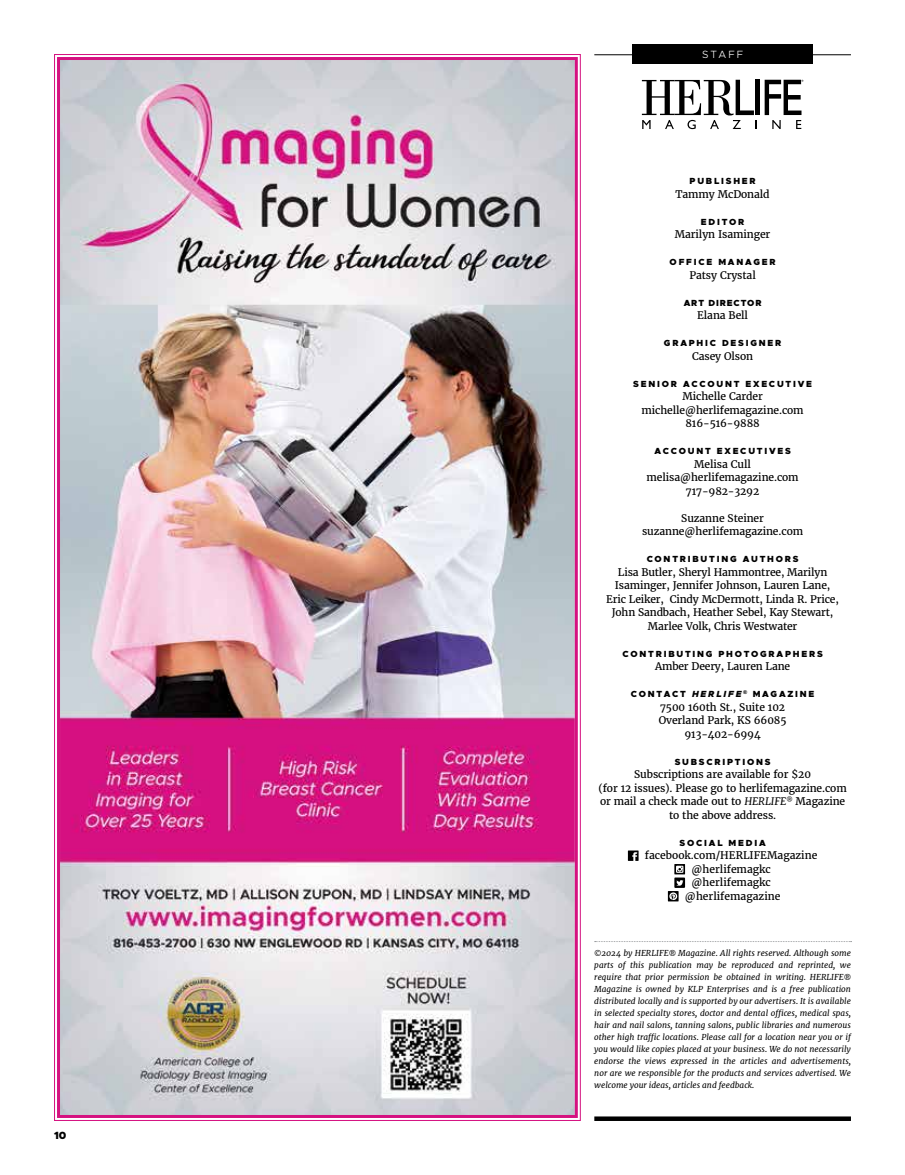
<style>
.page{position:relative;width:905px;height:1175px;background:#fff}
.page>*{position:absolute;margin:0;border:0;box-sizing:border-box;transform-origin:0 0}
.t1{font:300 10.5px "Metropolis";letter-spacing:.2em;color:#fff}
.t2{font:900 10.5px "Metropolis";color:#000}
.t3{font:10.35px/13.5px "Merriweather";letter-spacing:-.01em;color:#000;text-align:center}
.t4{font:900 8.85px "Metropolis";letter-spacing:.2em;color:#000}
.t5{font:900 8.85px "Metropolis";letter-spacing:.1em;color:#000}
.t6{font:italic 8.25px/12px "Merriweather";color:#000;text-align:justify}
.s1{font-style:italic}
</style>
<div class="page">
<svg style="left:628px;top:850px;width:10px;height:11px"></svg>
<svg style="left:668px;top:864px;width:17px;height:37px"></svg>
<svg style="left:594px;top:1116px;width:256px;height:4px"></svg>
<hr style="left:594px;top:54px;width:256px;height:1px;background:#000">
<div style="left:632px;top:44px;width:180px;height:20px;background:#000"></div>
<div style="left:755px;top:80px;width:5px;height:35px;background:#000"></div>
<svg style="left:642px;top:80px;width:114px;height:49px"></svg>
<svg style="left:764px;top:80px;width:39px;height:49px"></svg>
<svg style="left:594px;top:941px;width:257px;height:1px"></svg>
<img style="left:54px;top:54px;width:526px;height:1066px">
<div style="left:57px;top:57px;width:521px;height:1061px;border:3px solid #d51180"></div>
<p class="t2" style="left:54px;top:1128px;width:14px">10</p>
<p class="t1" style="left:702px;top:48px;width:43px">STAFF</p>
<p class="t4" style="left:689px;top:175px;width:68px">PUBLISHER</p>
<p class="t3" style="left:675px;top:187px;width:96px">Tammy McDonald</p>
<p class="t4" style="left:701px;top:216px;width:45px">EDITOR</p>
<p class="t3" style="left:675px;top:228px;width:97px">Marilyn Isaminger</p>
<p class="t4" style="left:669px;top:256px;width:107px">OFFICE MANAGER</p>
<p class="t3" style="left:689px;top:268px;width:68px">Patsy Crystal</p>
<p class="t5" style="left:683px;top:297px;width:79px">ART DIRECTOR</p>
<p class="t3" style="left:697px;top:309px;width:52px">Elana Bell</p>
<p class="t4" style="left:664px;top:337px;width:119px">GRAPHIC DESIGNER</p>
<p class="t3" style="left:692px;top:349px;width:63px">Casey Olson</p>
<p class="t4" style="left:633px;top:378px;width:180px">SENIOR ACCOUNT EXECUTIVE</p>
<p class="t3" style="left:641px;top:390px;width:164px">Michelle Carder michelle@herlifemagazine.com<br>816-516-9888</p>
<p class="t4" style="left:654px;top:445px;width:138px">ACCOUNT EXECUTIVES</p>
<p class="t3" style="left:646px;top:457px;width:154px">Melisa Cull melisa@herlifemagazine.com<br>717-982-3292</p>
<p class="t3" style="left:642px;top:511px;width:163px">Suzanne Steiner suzanne@herlifemagazine.com</p>
<p class="t4" style="left:646px;top:553px;width:153px">CONTRIBUTING AUTHORS</p>
<p class="t3" style="left:606px;top:565px;width:234px">Lisa Butler, Sheryl Hammontree, Marilyn Isaminger, Jennifer Johnson, Lauren Lane, Eric Leiker, Cindy McDermott, Linda R. Price, John Sandbach, Heather Sebel, Kay Stewart, Marlee Volk, Chris Westwater</p>
<p class="t4" style="left:622px;top:648px;width:202px">CONTRIBUTING PHOTOGRAPHERS</p>
<p class="t3" style="left:655px;top:660px;width:137px">Amber Deery, Lauren Lane</p>
<p class="t4" style="left:631px;top:688px;width:185px">CONTACT <span class="s1">HERLIFE</span><sup>®</sup> MAGAZINE</p>
<p class="t3" style="left:658px;top:700px;width:129px">7500 160th St., Suite 102<br>Overland Park, KS 66085<br>913-402-6994</p>
<p class="t4" style="left:674px;top:756px;width:97px">SUBSCRIPTIONS</p>
<p class="t3" style="left:598px;top:768px;width:250px">Subscriptions are available for $20<br>(for 12 issues). Please go to herlifemagazine.com or mail a check made out to <span class="s1">HERLIFE</span><sup>®</sup> Magazine to the above address.</p>
<p class="t4" style="left:679px;top:837px;width:88px">SOCIAL MEDIA</p>
<p class="t3" style="left:645px;top:849px;width:174px">facebook.com/HERLIFEMagazine @herlifemagkc<br>@herlifemagkc @herlifemagazine</p>
<p class="t6" style="left:594px;top:947px;width:258px">©2024 by HERLIFE® Magazine. All rights reserved. Although some parts of this publication may be reproduced and reprinted, we require that prior permission be obtained in writing. HERLIFE® Magazine is owned by KLP Enterprises and is a free publication distributed locally and is supported by our advertisers. It is available in selected specialty stores, doctor and dental offices, medical spas, hair and nail salons, tanning salons, public libraries and numerous other high traffic locations. Please call for a location near you or if you would like copies placed at your business. We do not necessarily endorse the views expressed in the articles and advertisements, nor are we responsible for the products and services advertised. We welcome your ideas, articles and feedback.</p>
</div>
